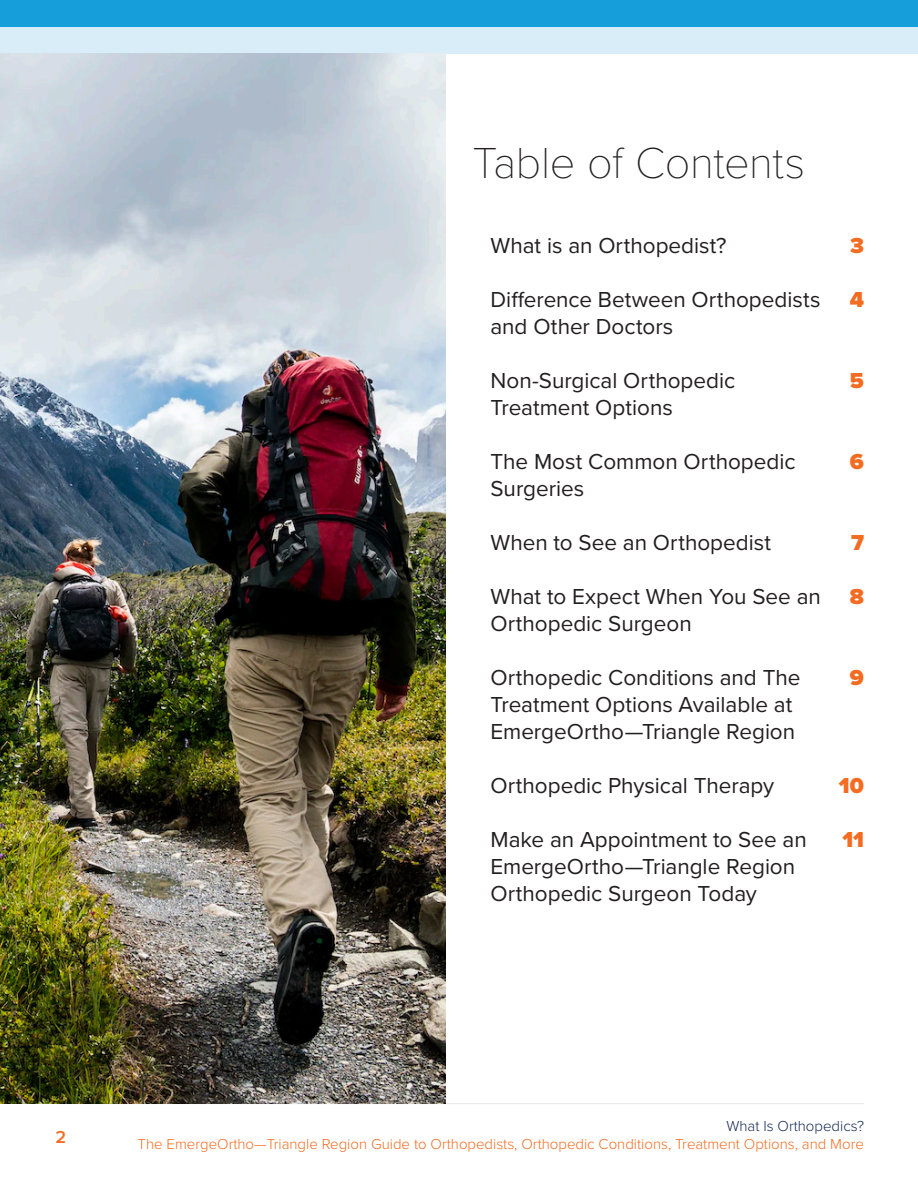
<style>
.page{position:relative;width:918px;height:1188px;background:#fff}
.page>*{position:absolute;margin:0;border:0;box-sizing:border-box;transform-origin:0 0}
.t1{font:100 45px "Proxima Nova T";letter-spacing:-.01em;color:#231f20}
.t2{font:22.5px/27px "Proxima Nova";color:#231f20}
.t3{font:900 22.5px "Proxima Nova";color:#f36c21}
.t4{font:600 18px "Proxima Nova";color:#f36c21}
.t5{font:300 15px "Proxima Nova";color:#f36c21}
.t6{font:300 15px "Proxima Nova";color:#172953}
</style>
<div class="page">
<div style="left:0;top:0;width:918px;height:27px;background:#159eda"></div>
<div style="left:0;top:27px;width:918px;height:27px;background:#d9edf9"></div>
<hr style="left:54px;top:1103px;width:810px;height:1px;background:#e6e7e9">
<img style="left:0;top:54px;width:446px;height:1049px">
<p class="t1" style="left:472px;top:129px;width:334px">Table of Contents</p>
<p class="t2" style="left:490px;top:231px;width:238px">What is an Orthopedist?</p>
<p class="t3" style="left:850px;top:229px;width:15px">3</p>
<p class="t2" style="left:490px;top:285px;width:332px">Difference Between Orthopedists and Other Doctors</p>
<p class="t3" style="left:850px;top:283px;width:16px">4</p>
<p class="t2" style="left:490px;top:366px;width:246px">Non-Surgical Orthopedic<br>Treatment Options</p>
<p class="t3" style="left:850px;top:364px;width:16px">5</p>
<p class="t2" style="left:490px;top:447px;width:307px">The Most Common Orthopedic<br>Surgeries</p>
<p class="t3" style="left:850px;top:445px;width:16px">6</p>
<p class="t2" style="left:490px;top:528px;width:282px">When to See an Orthopedist</p>
<p class="t3" style="left:851px;top:526px;width:14px">7</p>
<p class="t2" style="left:490px;top:582px;width:332px">What to Expect When You See an<br>Orthopedic Surgeon</p>
<p class="t3" style="left:850px;top:580px;width:16px">8</p>
<p class="t2" style="left:490px;top:663px;width:311px">Orthopedic Conditions and The<br>Treatment Options Available at<br>EmergeOrtho—Triangle Region</p>
<p class="t3" style="left:850px;top:661px;width:16px">9</p>
<p class="t2" style="left:490px;top:771px;width:285px">Orthopedic Physical Therapy</p>
<p class="t2" style="left:490px;top:825px;width:318px">Make an Appointment to See an<br>EmergeOrtho—Triangle Region<br>Orthopedic Surgeon Today</p>
<p class="t3" style="left:839px;top:769px;width:27px">10</p>
<p class="t3" style="left:843px;top:823px;width:23px">11</p>
<p class="t4" style="left:56px;top:1123px;width:12px">2</p>
<p class="t6" style="left:726px;top:1115px;width:139px">What Is Orthopedics?</p>
<p class="t5" style="left:138px;top:1133px;width:728px">The EmergeOrtho—Triangle Region Guide to Orthopedists, Orthopedic Conditions, Treatment Options, and More</p>
</div>
